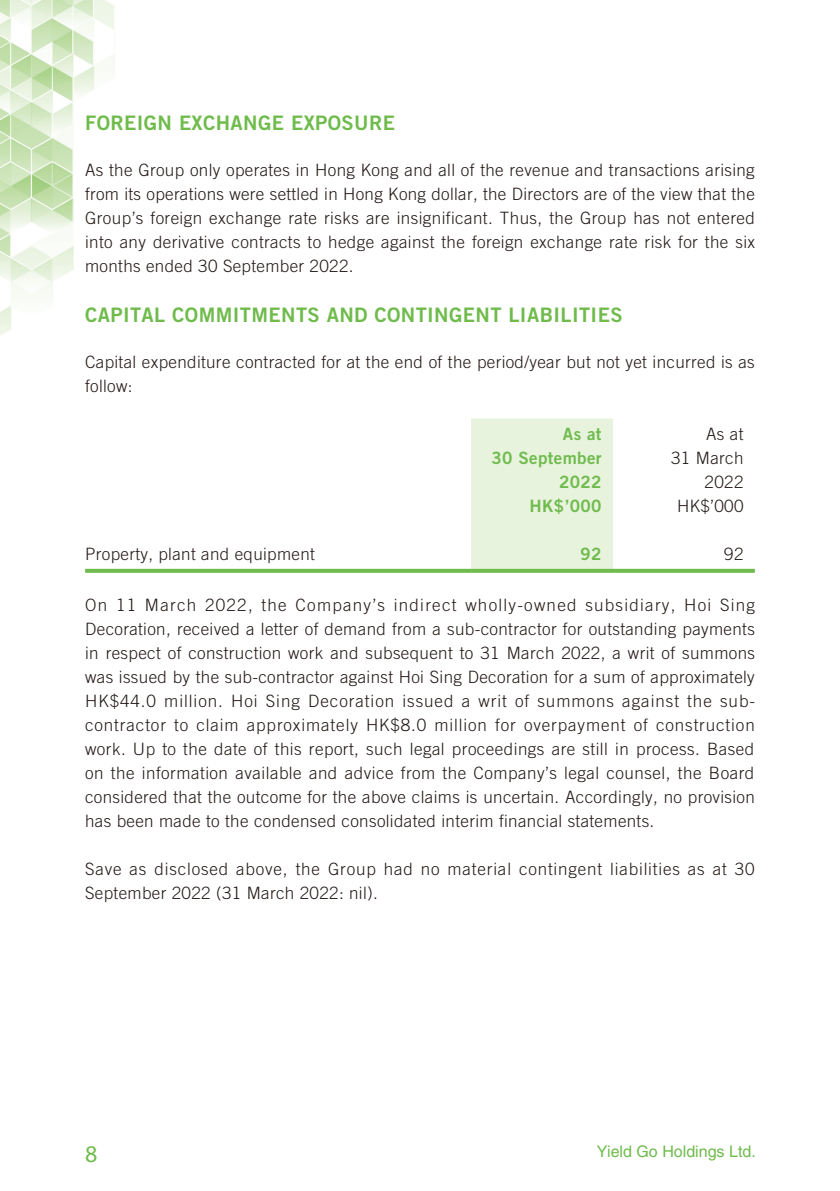
<style>
.page{position:relative;width:840px;height:1191px;background:#fff}
.page>*{position:absolute;margin:0;border:0;box-sizing:border-box;transform-origin:0 0}
.t1{font:24px "Myriad Pro";color:#6fbb4c}
.t2{font:20px "Trade Gothic LT Std Bd 2";letter-spacing:.02em;color:#6fbb4c}
.t3{font:300 17px/24px "Trade Gothic LT Std";letter-spacing:.02em;color:#231916;text-align:justify}
.t4{font:300 17px/24px "Trade Gothic LT Std";letter-spacing:.05em;color:#231916}
.t5{font:17px/24px "Trade Gothic LT Std Bd 2";letter-spacing:.02em;color:#6fbb4c;text-align:right}
.t6{font:16px "Helvetica LT Std";color:#6fbb4c}
</style>
<div class="page">
<img style="left:0;top:0;width:755px;height:573px">
<div style="left:471px;top:418px;width:141px;height:151px;background:#e8f3de"></div>
<svg style="left:85px;top:569px;width:386px;height:4px;background:#75bd53"></svg>
<svg style="left:471px;top:569px;width:141px;height:4px"></svg>
<svg style="left:612px;top:569px;width:142px;height:4px"></svg>
<p class="t2" style="left:85px;top:110px;width:311px">FOREIGN EXCHANGE EXPOSURE</p>
<p class="t3" style="left:85px;top:157px;width:671px">As the Group only operates in Hong Kong and all of the revenue and transactions arising from its operations were settled in Hong Kong dollar, the Directors are of the view that the Group’s foreign exchange rate risks are insignificant. Thus, the Group has not entered into any derivative contracts to hedge against the foreign exchange rate risk for the six months ended 30 September 2022.</p>
<p class="t2" style="left:85px;top:302px;width:538px">CAPITAL COMMITMENTS AND CONTINGENT LIABILITIES</p>
<p class="t3" style="left:85px;top:349px;width:670px">Capital expenditure contracted for at the end of the period/year but not yet incurred is as follow:</p>
<p class="t5" style="left:491px;top:421px;width:111px">As at<br>30 September<br>2022</p>
<p class="t3" style="left:670px;top:421px;width:74px;text-align:right">As at<br>31 March<br>2022</p>
<p class="t5" style="left:529px;top:493px;width:73px">HK$’000</p>
<p class="t3" style="left:676px;top:493px;width:68px">HK$’000</p>
<p class="t3" style="left:85px;top:541px;width:231px">Property, plant and equipment</p>
<p class="t5" style="left:580px;top:541px;width:23px">92</p>
<p class="t3" style="left:723px;top:541px;width:21px">92</p>
<p class="t3" style="left:85px;top:592px;width:671px">On 11 March 2022, the Company’s indirect wholly-owned subsidiary, Hoi Sing Decoration, received a letter of demand from a sub-contractor for outstanding payments in respect of construction work and subsequent to 31 March 2022, a writ of summons was issued by the sub-contractor against Hoi Sing Decoration for a sum of approximately HK$44.0 million. Hoi Sing Decoration issued a writ of summons against the sub&shy;contractor to claim approximately HK$8.0 million for overpayment of construction work. Up to the date of this report, such legal proceedings are still in process. Based on the information available and advice from the Company’s legal counsel, the Board considered that the outcome for the above claims is uncertain. Accordingly, no provision has been made to the condensed consolidated interim financial statements.</p>
<p class="t4" style="left:85px;top:857px;width:670px">Save as disclosed above, the Group had no material contingent liabilities as at 30<br>September 2022 (31 March 2022: nil).</p>
<h1 class="t1" style="left:85px;top:1139px;width:14px">8</h1>
<p class="t6" style="left:596px;top:1142px;width:160px">Yield Go Holdings Ltd.</p>
</div>
